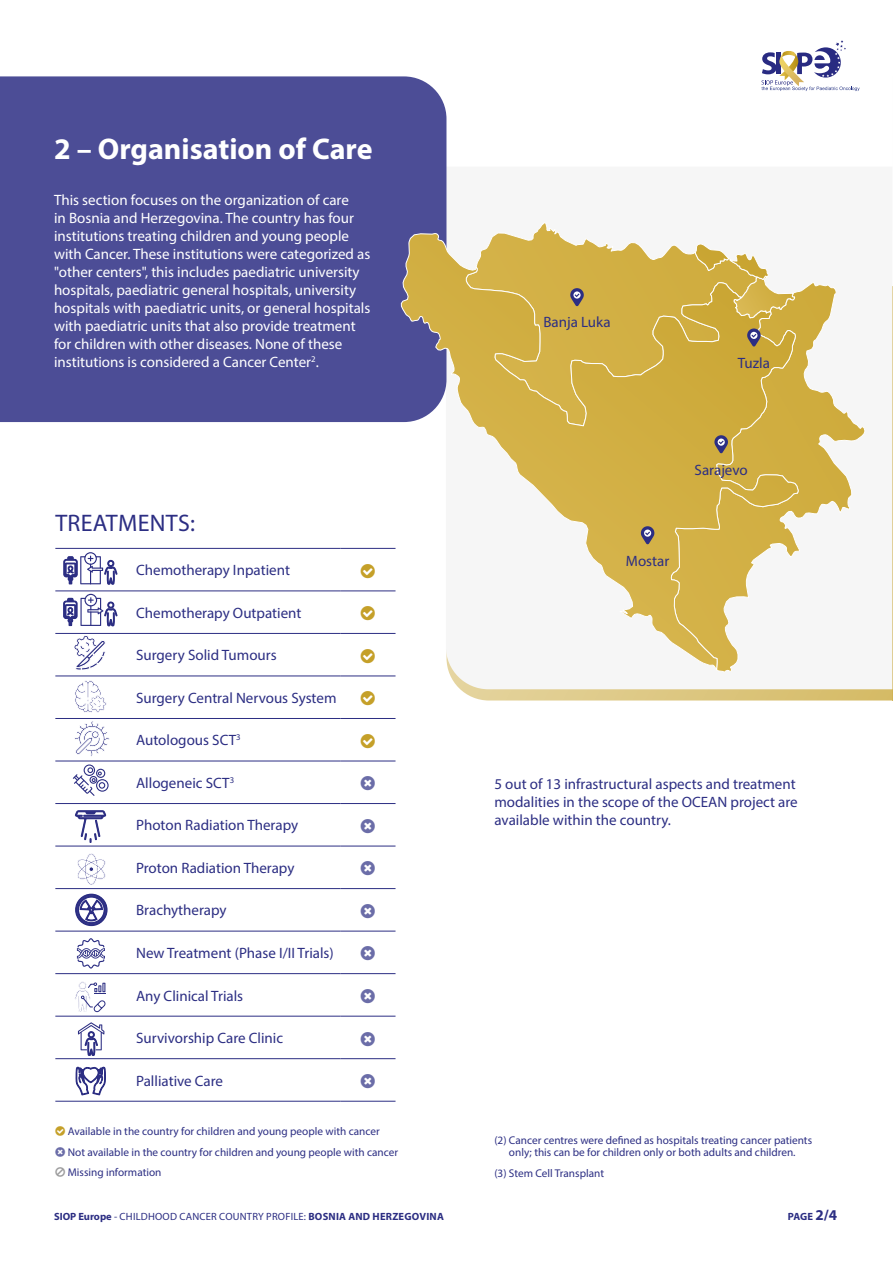
<style>
.page{position:relative;width:893px;height:1263px;background:#fff}
.page>*{position:absolute;margin:0;border:0;box-sizing:border-box;transform-origin:0 0}
.t1{font:700 30px "Myriad Pro";color:#fff}
.t2{font:24px "Myriad Variable Concept";letter-spacing:.01em;color:#2c2e83}
.t3{font:15px/18px "Myriad Pro";color:#fff}
.t4{font:15px/18px "Myriad Pro";color:#2c2e83}
.t5{font:11.25px/20.7px "Myriad Pro";color:#2c2e83;text-align:center}
.t6{font:10.5px "Myriad Pro";letter-spacing:.02em;color:#2c2e83}
.t7{font:700 10.5px "Myriad Pro";color:#2c2e83}
.s1{font-weight:700}
.s2{font-size:15px}
</style>
<div class="page">
<svg style="left:460px;top:689px;width:432px;height:11px;background:#ddc886"></svg>
<hr style="left:892px;top:287px;width:1px;height:413px;background:#c5a029">
<svg style="left:761px;top:40px;width:99px;height:51px"></svg>
<div style="left:0;top:76px;width:446px;height:346px;background:#4c4d96"></div>
<hr style="left:55px;top:548px;width:285px;height:1px;background:#2c2e83">
<hr style="left:340px;top:548px;width:56px;height:1px;background:#2c2e83">
<hr style="left:55px;top:591px;width:285px;height:1px;background:#2c2e83">
<hr style="left:340px;top:591px;width:56px;height:1px;background:#2c2e83">
<hr style="left:55px;top:633px;width:285px;height:1px;background:#2c2e83">
<hr style="left:340px;top:633px;width:56px;height:1px;background:#2c2e83">
<hr style="left:55px;top:676px;width:285px;height:1px;background:#2c2e83">
<hr style="left:340px;top:676px;width:56px;height:1px;background:#2c2e83">
<hr style="left:55px;top:718px;width:285px;height:1px;background:#2c2e83">
<hr style="left:340px;top:718px;width:56px;height:1px;background:#2c2e83">
<hr style="left:55px;top:761px;width:285px;height:1px;background:#2c2e83">
<hr style="left:340px;top:761px;width:56px;height:1px;background:#2c2e83">
<hr style="left:55px;top:803px;width:285px;height:1px;background:#2c2e83">
<hr style="left:340px;top:803px;width:56px;height:1px;background:#2c2e83">
<hr style="left:55px;top:846px;width:285px;height:1px;background:#2c2e83">
<hr style="left:340px;top:846px;width:56px;height:1px;background:#2c2e83">
<hr style="left:55px;top:888px;width:285px;height:1px;background:#2c2e83">
<hr style="left:340px;top:888px;width:56px;height:1px;background:#2c2e83">
<hr style="left:55px;top:931px;width:285px;height:1px;background:#2c2e83">
<hr style="left:340px;top:931px;width:56px;height:1px;background:#2c2e83">
<hr style="left:55px;top:973px;width:285px;height:1px;background:#2c2e83">
<hr style="left:340px;top:973px;width:56px;height:1px;background:#2c2e83">
<hr style="left:55px;top:1016px;width:285px;height:1px;background:#2c2e83">
<hr style="left:340px;top:1016px;width:56px;height:1px;background:#2c2e83">
<hr style="left:55px;top:1058px;width:285px;height:1px;background:#2c2e83">
<hr style="left:340px;top:1058px;width:56px;height:1px;background:#2c2e83">
<hr style="left:55px;top:1101px;width:285px;height:1px;background:#2c2e83">
<hr style="left:340px;top:1101px;width:56px;height:1px;background:#2c2e83">
<svg style="left:64px;top:552px;width:53px;height:118px"></svg>
<svg style="left:75px;top:680px;width:32px;height:33px"></svg>
<svg style="left:75px;top:721px;width:35px;height:35px"></svg>
<svg style="left:73px;top:764px;width:36px;height:32px"></svg>
<svg style="left:75px;top:811px;width:31px;height:31px"></svg>
<svg style="left:77px;top:853px;width:29px;height:32px"></svg>
<svg style="left:76px;top:894px;width:31px;height:32px"></svg>
<svg style="left:77px;top:938px;width:28px;height:30px"></svg>
<svg style="left:75px;top:982px;width:32px;height:34px"></svg>
<svg style="left:78px;top:1022px;width:26px;height:37px"></svg>
<svg style="left:76px;top:1066px;width:30px;height:29px"></svg>
<svg style="left:534px;top:222px;width:331px;height:328px"></svg>
<svg style="left:401px;top:233px;width:398px;height:447px"></svg>
<svg style="left:570px;top:288px;width:14px;height:18px"></svg>
<svg style="left:747px;top:328px;width:14px;height:19px"></svg>
<svg style="left:714px;top:435px;width:14px;height:18px"></svg>
<svg style="left:641px;top:526px;width:13px;height:18px"></svg>
<h1 class="t1" style="left:54px;top:130px;width:320px">2 – Organisation of Care</h1>
<p class="t3" style="left:54px;top:191px;width:318px">This section focuses on the organization of care<br>in Bosnia and Herzegovina. The country has four institutions treating children and young people with Cancer. These institutions were categorized as "other centers", this includes paediatric university hospitals, paediatric general hospitals, university hospitals with paediatric units, or general hospitals with paediatric units that also provide treatment for children with other diseases. None of these institutions is considered a Cancer Center<sup>2</sup>.</p>
<h2 class="t2" style="left:55px;top:509px;width:141px">TREATMENTS:</h2>
<p class="t4" style="left:136px;top:561px;width:155px">Chemotherapy Inpatient</p>
<p class="t4" style="left:136px;top:603px;width:167px">Chemotherapy Outpatient</p>
<p class="t4" style="left:136px;top:646px;width:142px">Surgery Solid Tumours</p>
<p class="t4" style="left:136px;top:688px;width:202px">Surgery Central Nervous System</p>
<p class="t4" style="left:136px;top:731px;width:106px">Autologous SCT<sup>3</sup></p>
<p class="t4" style="left:136px;top:774px;width:100px">Allogeneic SCT<sup>3</sup></p>
<p class="t4" style="left:136px;top:816px;width:164px">Photon Radiation Therapy</p>
<p class="t4" style="left:136px;top:859px;width:160px">Proton Radiation Therapy</p>
<p class="t4" style="left:136px;top:901px;width:92px">Brachytherapy</p>
<p class="t4" style="left:136px;top:944px;width:199px">New Treatment (Phase I/II Trials)</p>
<p class="t4" style="left:136px;top:986px;width:109px">Any Clinical Trials</p>
<p class="t4" style="left:136px;top:1029px;width:148px">Survivorship Care Clinic</p>
<p class="t4" style="left:136px;top:1071px;width:88px">Palliative Care</p>
<p class="t5" style="left:68px;top:1121px;width:332px;text-align:left">Available in the country for children and young people with cancer<br>Not available in the country for children and young people with cancer<br>Missing information</p>
<p class="t4" style="left:543px;top:313px;width:69px">Banja Luka</p>
<p class="t4" style="left:738px;top:353px;width:34px">Tuzla</p>
<p class="t4" style="left:695px;top:460px;width:55px">Sarajevo</p>
<p class="t4" style="left:626px;top:551px;width:45px">Mostar</p>
<p class="t4" style="left:494px;top:774px;width:305px">5 out of 13 infrastructural aspects and treatment modalities in the scope of the OCEAN project are available within the country.</p>
<p class="t5" style="left:494px;top:1134px;width:319px;line-height:12.1px">(2) Cancer centres were defined as hospitals treating cancer patients only; this can be for children only or both adults and children.</p>
<p class="t5" style="left:494px;top:1162px;width:111px">(3) Stem Cell Transplant</p>
<p class="t6" style="left:54px;top:1210px;width:391px"><span class="s1">SIOP Europe</span> - CHILDHOOD CANCER COUNTRY PROFILE: <span class="s1">BOSNIA AND HERZEGOVINA</span></p>
<p class="t7" style="left:788px;top:1210px;width:51px">PAGE <span class="s2">2/4</span></p>
</div>
